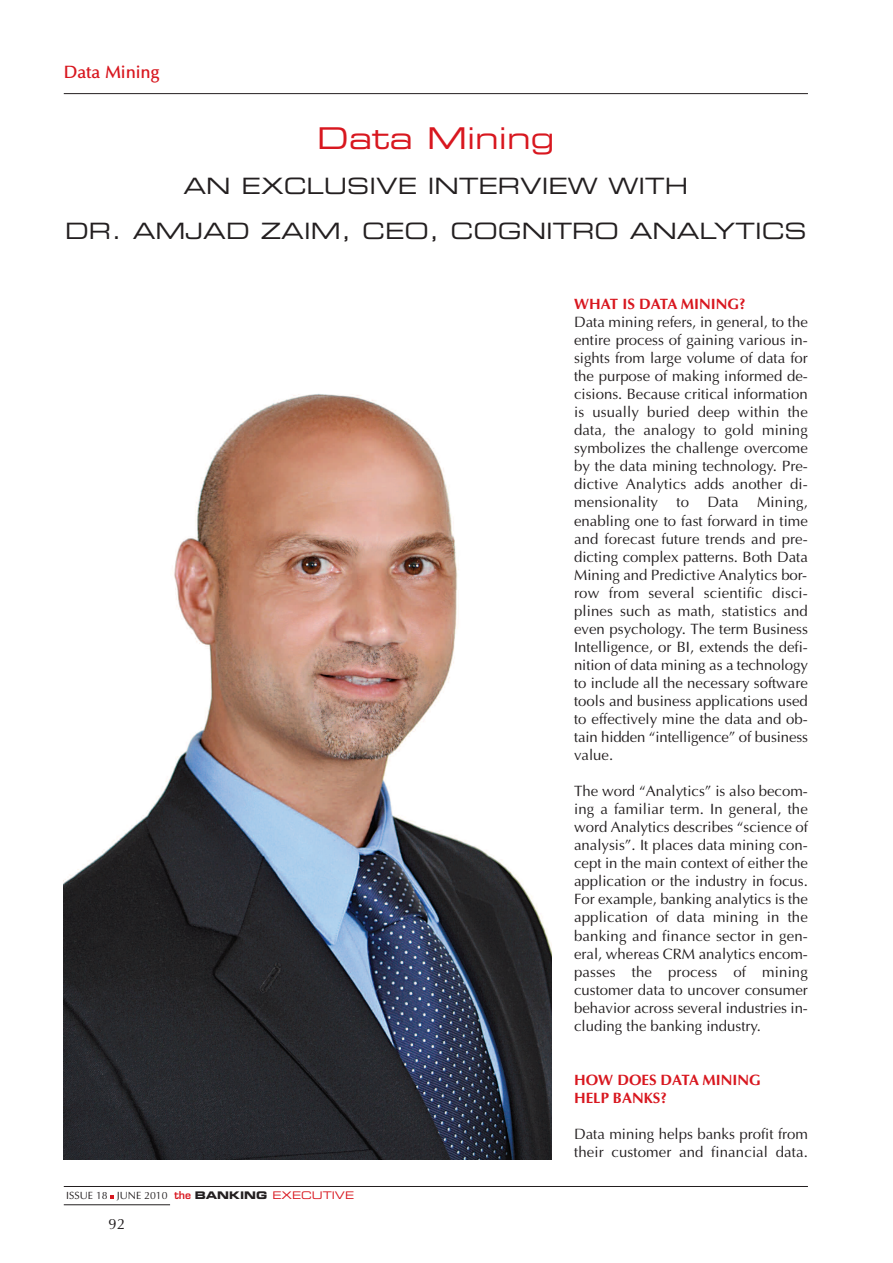
<style>
.page{position:relative;width:893px;height:1263px;background:#fff}
.page>*{position:absolute;margin:0;border:0;box-sizing:border-box;transform-origin:0 0}
.t1{font:30px "Eurostile Extended Two";color:#d8171f}
.t2{font:22.5px/45px "Eurostile Extended Two";color:#231f20;text-align:center}
.t3{font:600 18px "Optima";color:#d8171f}
.t4{font:15px/18px "Optima";color:#231f20;text-align:justify}
.t5{font:700 15px/18px "Optima";color:#d8171f}
.t6{font:10.5px "Optima";color:#231f20}
.s1{font-family:"Eurostile";font-weight:600;color:#d8171f}
.s2{font-family:"Eurostile Bold Extended Two"}
.s3{font-family:"Eurostile Extended Two";color:#d8171f}
</style>
<div class="page">
<hr style="left:64px;top:93px;width:744px;height:1px;background:#231f20">
<svg style="left:111px;top:1195px;width:3px;height:4px"></svg>
<hr style="left:64px;top:1186px;width:744px;height:1px;background:#231f20">
<hr style="left:64px;top:1204px;width:106px;height:1px;background:#231f20">
<img style="left:64px;top:393px;width:488px;height:767px">
<p class="t3" style="left:64px;top:61px;width:97px">Data Mining</p>
<h1 class="t1" style="left:317px;top:128px;width:239px">Data Mining</h1>
<h2 class="t2" style="left:65px;top:166px;width:743px">AN EXCLUSIVE INTERVIEW WITH<br>DR. AMJAD ZAIM, CEO, COGNITRO ANALYTICS</h2>
<p class="t6" style="left:66px;top:1189px;width:289px">ISSUE 18 JUNE 2010 <span class="s1">the</span> <span class="s2">BANKING</span> <span class="s3">EXECUTIVE</span></p>
<p class="t4" style="left:109px;top:1214px;width:18px">92</p>
<p class="t5" style="left:574px;top:295px;width:173px">WHAT IS DATA MINING?</p>
<p class="t4" style="left:574px;top:313px;width:235px">Data mining refers, in general, to the entire process of gaining various in&shy;sights from large volume of data for the purpose of making informed de&shy;cisions. Because critical information is usually buried deep within the data, the analogy to gold mining symbolizes the challenge overcome by the data mining technology. Pre&shy;dictive Analytics adds another di&shy;mensionality to Data Mining, enabling one to fast forward in time and forecast future trends and pre&shy;dicting complex patterns. Both Data Mining and Predictive Analytics bor&shy;row from several scientific disci&shy;plines such as math, statistics and even psychology. The term Business Intelligence, or BI, extends the defi&shy;nition of data mining as a technology to include all the necessary software tools and business applications used to effectively mine the data and ob&shy;tain hidden “intelligence” of business value.</p>
<p class="t4" style="left:574px;top:782px;width:235px">The word “Analytics” is also becom&shy;ing a familiar term. In general, the word Analytics describes “science of analysis”. It places data mining con&shy;cept in the main context of either the application or the industry in focus.<br>For example, banking analytics is the application of data mining in the banking and finance sector in gen&shy;eral, whereas CRM analytics encom&shy;passes the process of mining customer data to uncover consumer behavior across several industries in&shy;cluding the banking industry.</p>
<p class="t5" style="left:574px;top:1071px;width:188px">HOW DOES DATA MINING<br>HELP BANKS?</p>
<p class="t4" style="left:574px;top:1125px;width:235px">Data mining helps banks profit from their customer and financial data.</p>
</div>
